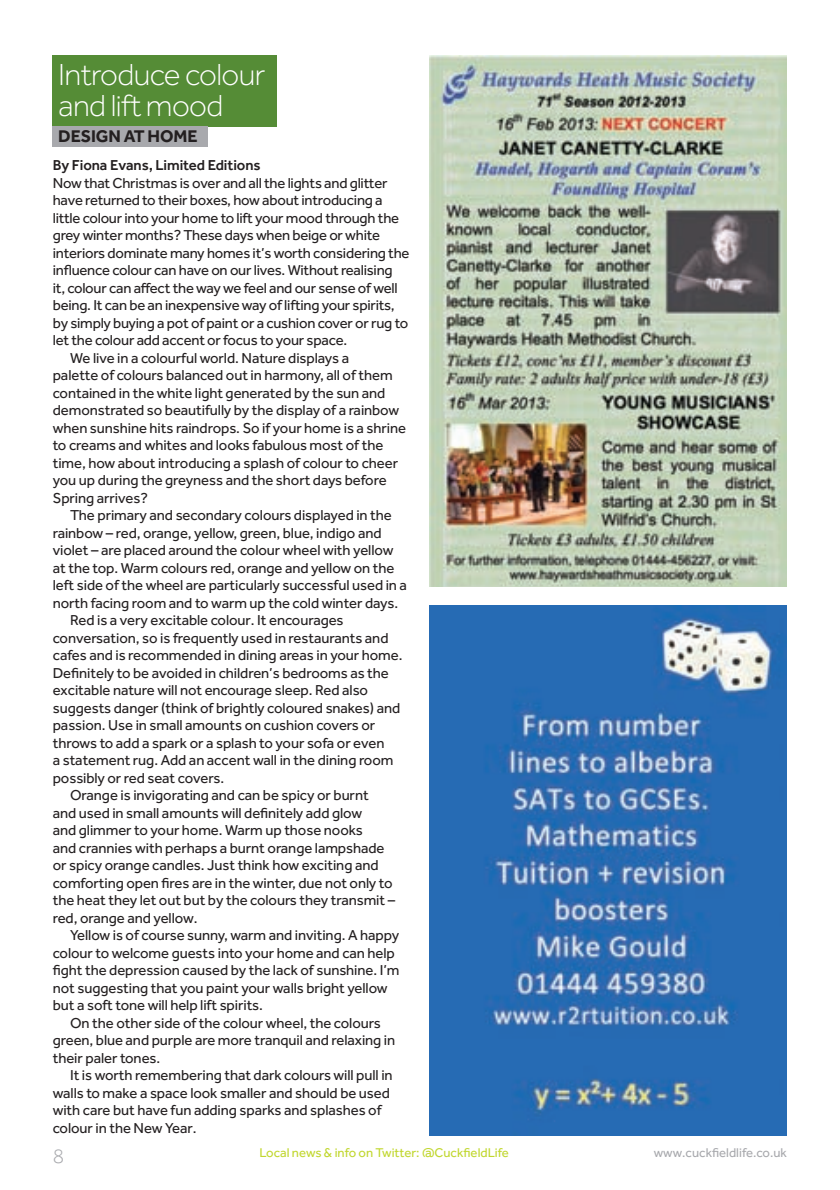
<style>
.page{position:relative;width:840px;height:1190px;background:#fff}
.page>*{position:absolute;margin:0;border:0;box-sizing:border-box;transform-origin:0 0}
.t1{font:300 31.5px/31.5px "Effra";letter-spacing:-.02em;color:#fff}
.t2{font:300 21px "Effra";color:#a8a9ad}
.t3{font:700 17.5px "Effra";letter-spacing:-.005em;color:#231f20}
.t4{font:14.88px "Effra";letter-spacing:-.005em;color:#231f20}
.t5{font:500 14.88px "Effra";letter-spacing:-.005em;color:#231f20}
.t6{font:13.12px "Effra";color:#c1d72f}
.t7{font:13.12px "Effra";color:#a8a9ad}
</style>
<div class="page">
<div style="left:53px;top:56px;width:224px;height:71px;background:#558c36"></div>
<div style="left:53px;top:127px;width:155px;height:20px;background:#a8a9ad"></div>
<img style="left:430px;top:56px;width:357px;height:530px">
<img style="left:430px;top:605px;width:357px;height:530px">
<h1 class="t1" style="left:58px;top:58px;width:209px">Introduce colour and lift mood</h1>
<p class="t3" style="left:58px;top:126px;width:141px">DESIGN AT HOME</p>
<p class="t5" style="left:53px;top:156px;width:209px">By Fiona Evans, Limited Editions</p>
<p class="t4" style="left:53px;top:174px;width:336px">Now that Christmas is over and all the lights and glitter</p>
<p class="t4" style="left:53px;top:192px;width:331px">have returned to their boxes, how about introducing a</p>
<p class="t4" style="left:53px;top:209px;width:348px">little colour into your home to lift your mood through the</p>
<p class="t4" style="left:53px;top:227px;width:329px">grey winter months? These days when beige or white</p>
<p class="t4" style="left:53px;top:244px;width:358px">interiors dominate many homes it’s worth considering the</p>
<p class="t4" style="left:53px;top:262px;width:341px">influence colour can have on our lives. Without realising</p>
<p class="t4" style="left:53px;top:279px;width:346px">it, colour can affect the way we feel and our sense of well</p>
<p class="t4" style="left:53px;top:297px;width:343px">being. It can be an inexpensive way of lifting your spirits,</p>
<p class="t4" style="left:53px;top:314px;width:357px">by simply buying a pot of paint or a cushion cover or rug to</p>
<p class="t4" style="left:53px;top:332px;width:296px">let the colour add accent or focus to your space.</p>
<p class="t4" style="left:70px;top:349px;width:280px">We live in a colourful world. Nature displays a</p>
<p class="t4" style="left:53px;top:367px;width:341px">palette of colours balanced out in harmony, all of them</p>
<p class="t4" style="left:53px;top:384px;width:334px">contained in the white light generated by the sun and</p>
<p class="t4" style="left:53px;top:402px;width:348px">demonstrated so beautifully by the display of a rainbow</p>
<p class="t4" style="left:53px;top:419px;width:355px">when sunshine hits raindrops. So if your home is a shrine</p>
<p class="t4" style="left:53px;top:437px;width:332px">to creams and whites and looks fabulous most of the</p>
<p class="t4" style="left:53px;top:454px;width:347px">time, how about introducing a splash of colour to cheer</p>
<p class="t4" style="left:53px;top:472px;width:335px">you up during the greyness and the short days before</p>
<p class="t4" style="left:53px;top:489px;width:97px">Spring arrives?</p>
<p class="t4" style="left:70px;top:507px;width:323px">The primary and secondary colours displayed in the</p>
<p class="t4" style="left:53px;top:524px;width:330px">rainbow – red, orange, yellow, green, blue, indigo and</p>
<p class="t4" style="left:53px;top:542px;width:342px">violet – are placed around the colour wheel with yellow</p>
<p class="t4" style="left:53px;top:559px;width:343px">at the top. Warm colours red, orange and yellow on the</p>
<p class="t4" style="left:53px;top:576px;width:356px">left side of the wheel are particularly successful used in a</p>
<p class="t4" style="left:53px;top:594px;width:347px">north facing room and to warm up the cold winter days.</p>
<p class="t4" style="left:70px;top:611px;width:275px">Red is a very excitable colour. It encourages</p>
<p class="t4" style="left:53px;top:629px;width:337px">conversation, so is frequently used in restaurants and</p>
<p class="t4" style="left:53px;top:646px;width:351px">cafes and is recommended in dining areas in your home.</p>
<p class="t4" style="left:53px;top:664px;width:338px">Definitely to be avoided in children’s bedrooms as the</p>
<p class="t4" style="left:53px;top:681px;width:317px">excitable nature will not encourage sleep. Red also</p>
<p class="t4" style="left:53px;top:699px;width:349px">suggests danger (think of brightly coloured snakes) and</p>
<p class="t4" style="left:53px;top:716px;width:324px">passion. Use in small amounts on cushion covers or</p>
<p class="t4" style="left:53px;top:734px;width:333px">throws to add a spark or a splash to your sofa or even</p>
<p class="t4" style="left:53px;top:751px;width:342px">a statement rug. Add an accent wall in the dining room</p>
<p class="t4" style="left:53px;top:769px;width:173px">possibly or red seat covers.</p>
<p class="t4" style="left:70px;top:786px;width:300px">Orange is invigorating and can be spicy or burnt</p>
<p class="t4" style="left:53px;top:804px;width:311px">and used in small amounts will definitely add glow</p>
<p class="t4" style="left:53px;top:821px;width:312px">and glimmer to your home. Warm up those nooks</p>
<p class="t4" style="left:53px;top:839px;width:333px">and crannies with perhaps a burnt orange lampshade</p>
<p class="t4" style="left:53px;top:856px;width:327px">or spicy orange candles. Just think how exciting and</p>
<p class="t4" style="left:53px;top:874px;width:341px">comforting open fires are in the winter, due not only to</p>
<p class="t4" style="left:53px;top:891px;width:344px">the heat they let out but by the colours they transmit –</p>
<p class="t4" style="left:53px;top:909px;width:146px">red, orange and yellow.</p>
<p class="t4" style="left:70px;top:926px;width:331px">Yellow is of course sunny, warm and inviting. A happy</p>
<p class="t4" style="left:53px;top:944px;width:344px">colour to welcome guests into your home and can help</p>
<p class="t4" style="left:53px;top:961px;width:348px">fight the depression caused by the lack of sunshine. I’m</p>
<p class="t4" style="left:53px;top:979px;width:336px">not suggesting that you paint your walls bright yellow</p>
<p class="t4" style="left:53px;top:996px;width:212px">but a soft tone will help lift spirits.</p>
<p class="t4" style="left:70px;top:1014px;width:312px">On the other side of the colour wheel, the colours</p>
<p class="t4" style="left:53px;top:1031px;width:344px">green, blue and purple are more tranquil and relaxing in</p>
<p class="t4" style="left:53px;top:1049px;width:109px">their paler tones.</p>
<p class="t4" style="left:70px;top:1066px;width:324px">It is worth remembering that dark colours will pull in</p>
<p class="t4" style="left:53px;top:1084px;width:339px">walls to make a space look smaller and should be used</p>
<p class="t4" style="left:53px;top:1101px;width:330px">with care but have fun adding sparks and splashes of</p>
<p class="t4" style="left:53px;top:1119px;width:145px">colour in the New Year.</p>
<h2 class="t2" style="left:53px;top:1144px;width:13px">8</h2>
<p class="t6" style="left:259px;top:1145px;width:251px">Local news &amp; info on Twitter: @CuckfieldLife</p>
<p class="t7" style="left:654px;top:1145px;width:135px">www.cuckfieldlife.co.uk</p>
</div>
